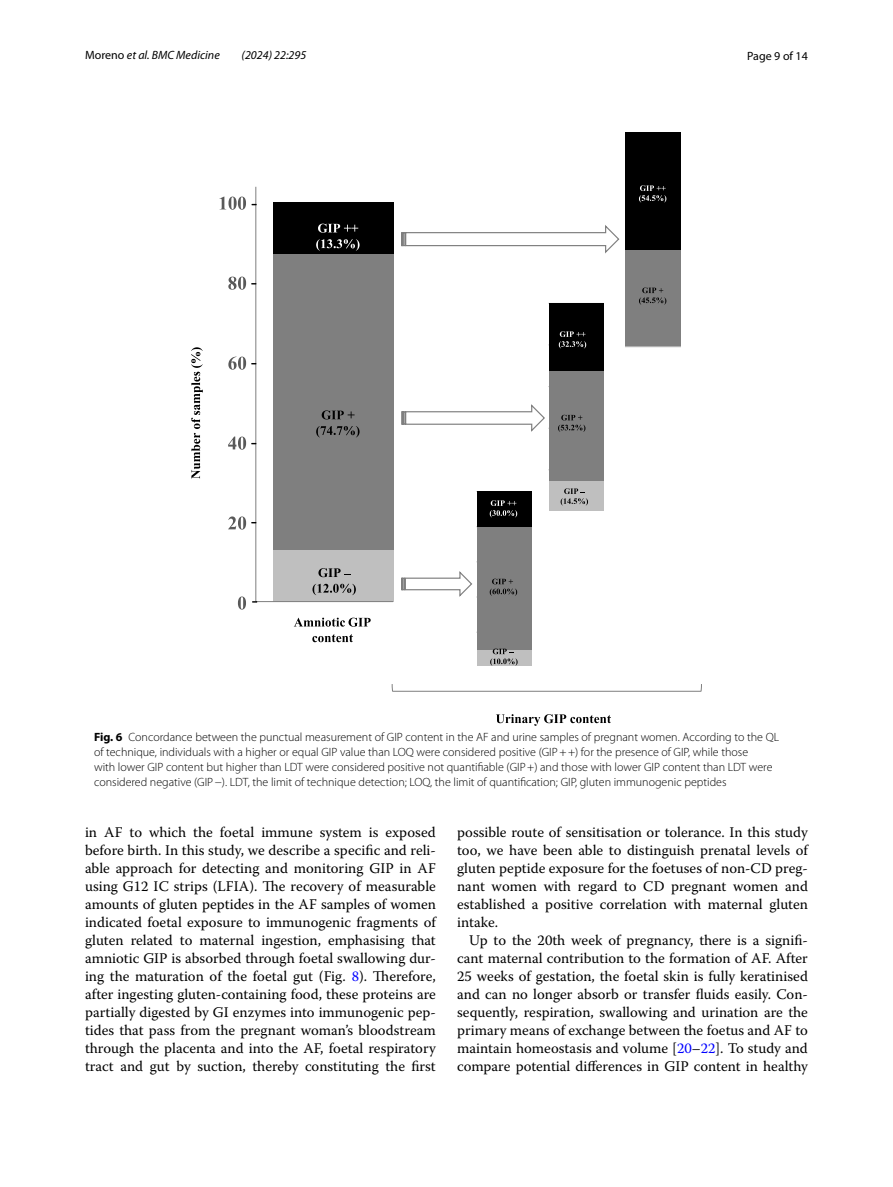
<style>
.page{position:relative;width:893px;height:1187px;background:#fff}
.page>*{position:absolute;margin:0;border:0;box-sizing:border-box;transform-origin:0 0}
.t1{font:14.7px/18px "Warnock Pro";color:#000;text-align:justify}
.t2{font:300 12px/15px "Myriad Pro";color:#000}
.t3{font:italic 12px "Myriad Pro";color:#000}
.t4{font:12px "Myriad Pro";color:#000}
.s1{font-style:normal}
.s2{font-weight:700}
.s3{color:#00f}
</style>
<div class="page">
<svg style="left:238px;top:596px;width:8px;height:13px"></svg>
<svg style="left:219px;top:196px;width:27px;height:14px"></svg>
<div style="left:273px;top:550px;width:120px;height:51px;background:#bfbfbf"></div>
<div style="left:273px;top:254px;width:120px;height:296px;background:#7f7f7f"></div>
<div style="left:273px;top:202px;width:120px;height:52px;background:#000"></div>
<hr style="left:256px;top:187px;width:1px;height:414px;background:#7f7f7f">
<hr style="left:256px;top:601px;width:137px;height:1px;background:#7f7f7f">
<svg style="left:228px;top:276px;width:28px;height:14px"></svg>
<svg style="left:228px;top:356px;width:28px;height:13px"></svg>
<svg style="left:228px;top:436px;width:28px;height:13px"></svg>
<svg style="left:228px;top:516px;width:28px;height:13px"></svg>
<svg style="left:294px;top:617px;width:77px;height:9px"></svg>
<svg style="left:312px;top:634px;width:41px;height:8px"></svg>
<svg style="left:496px;top:714px;width:115px;height:11px"></svg>
<svg style="left:318px;top:568px;width:33px;height:9px"></svg>
<svg style="left:312px;top:583px;width:44px;height:12px"></svg>
<svg style="left:322px;top:410px;width:33px;height:9px"></svg>
<svg style="left:316px;top:426px;width:44px;height:11px"></svg>
<svg style="left:318px;top:224px;width:40px;height:9px"></svg>
<svg style="left:316px;top:239px;width:44px;height:12px"></svg>
<svg style="left:191px;top:347px;width:12px;height:131px"></svg>
<svg style="left:392px;top:684px;width:310px;height:7px"></svg>
<svg style="left:625px;top:133px;width:55px;height:214px;background:#3a3a3a"></svg>
<svg style="left:401px;top:225px;width:219px;height:373px"></svg>
<svg style="left:476px;top:491px;width:55px;height:174px;background:#6c6c6c"></svg>
<svg style="left:549px;top:302px;width:55px;height:208px;background:#5e5e5e"></svg>
<p class="t3" style="left:85px;top:48px;width:136px"><span class="s1">Moreno</span> et al. BMC Medicine</p>
<p class="t3" style="left:242px;top:48px;width:66px">(2024) 22:295</p>
<p class="t4" style="left:747px;top:48px;width:62px">Page 9 of 14</p>
<p class="t2" style="left:94px;top:729px;width:687px"><span class="s2">Fig. 6</span> Concordance between the punctual measurement of GIP content in the AF and urine samples of pregnant women. According to the QL of technique, individuals with a higher or equal GIP value than LOQ were considered positive (GIP++) for the presence of GIP, while those<br>with lower GIP content but higher than LDT were considered positive not quantifiable (GIP+) and those with lower GIP content than LDT were considered negative (GIP−). LDT, the limit of technique detection; LOQ, the limit of quantification; GIP, gluten immunogenic peptides</p>
<p class="t1" style="left:85px;top:822px;width:352px">in AF to which the foetal immune system is exposed before birth. In this study, we describe a specific and reli&shy;able approach for detecting and monitoring GIP in AF using G12 IC strips (LFIA). The recovery of measurable amounts of gluten peptides in the AF samples of women indicated foetal exposure to immunogenic fragments of gluten related to maternal ingestion, emphasising that amniotic GIP is absorbed through foetal swallowing dur&shy;ing the maturation of the foetal gut (Fig. <span class="s3">8</span>). Therefore, after ingesting gluten-containing food, these proteins are partially digested by GI enzymes into immunogenic pep&shy;tides that pass from the pregnant woman’s bloodstream through the placenta and into the AF, foetal respiratory tract and gut by suction, thereby constituting the first</p>
<p class="t1" style="left:457px;top:822px;width:352px">possible route of sensitisation or tolerance. In this study too, we have been able to distinguish prenatal levels of gluten peptide exposure for the foetuses of non-CD preg&shy;nant women with regard to CD pregnant women and established a positive correlation with maternal gluten intake.</p>
<p class="t1" style="left:457px;top:930px;width:352px;text-indent:12px">Up to the 20th week of pregnancy, there is a signifi&shy;cant maternal contribution to the formation of AF. After 25 weeks of gestation, the foetal skin is fully keratinised and can no longer absorb or transfer fluids easily. Con&shy;sequently, respiration, swallowing and urination are the primary means of exchange between the foetus and AF to maintain homeostasis and volume [<span class="s3">20</span>–<span class="s3">22</span>]. To study and compare potential differences in GIP content in healthy</p>
</div>
